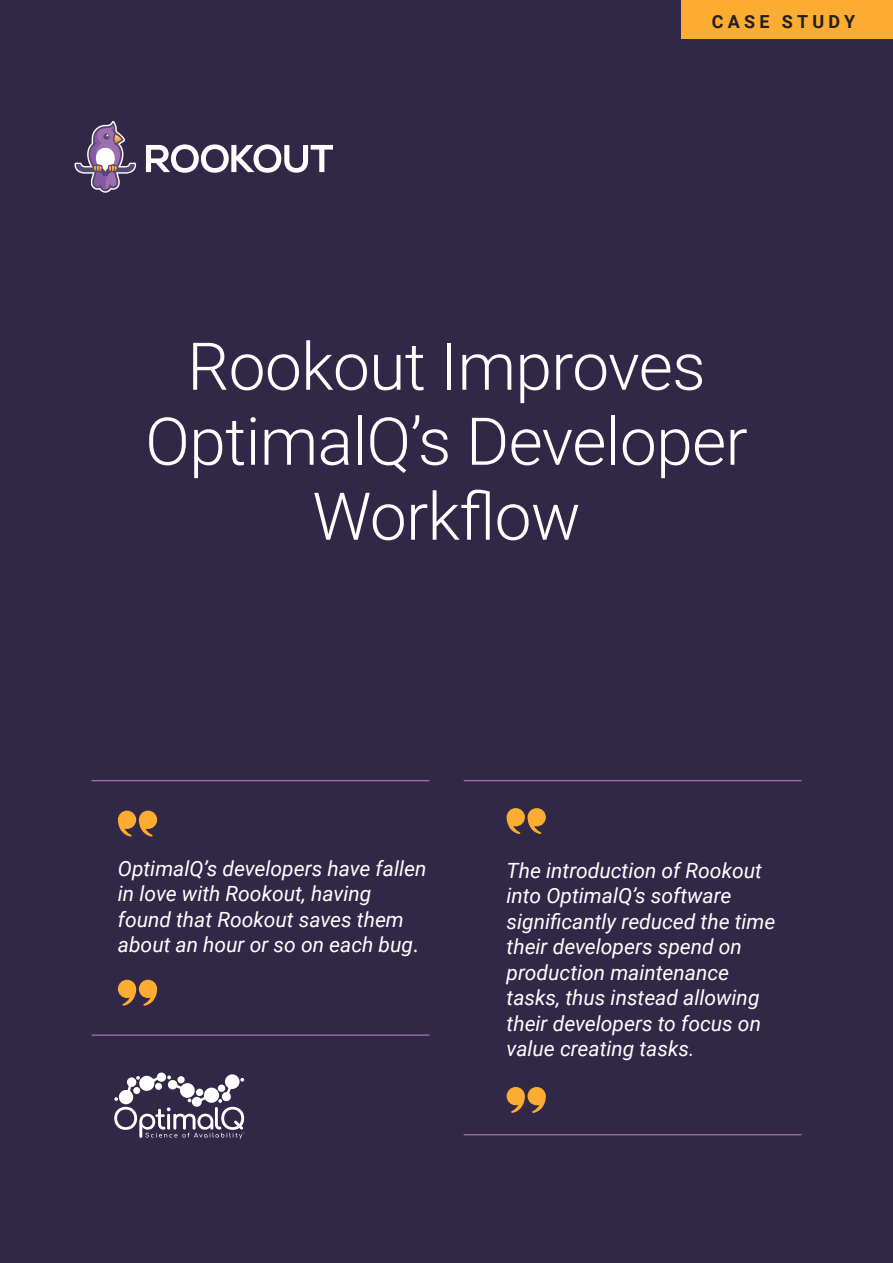
<style>
.page{position:relative;width:893px;height:1263px;background:#312747}
.page>*{position:absolute;margin:0;border:0;box-sizing:border-box;transform-origin:0 0}
.t1{font:300 66px/75px "Roboto";letter-spacing:-.01em;color:#fff;text-align:center}
.t2{font:italic 21px/25.5px "Roboto";color:#fff}
.t3{font:700 18px "Roboto";letter-spacing:.235em;color:#231f20}
.s1{font-family:"Myriad Hebrew";font-style:normal}
</style>
<div class="page">
<div style="left:682px;top:0;width:211px;height:39px;background:#fbac31"></div>
<svg style="left:507px;top:808px;width:39px;height:26px"></svg>
<svg style="left:507px;top:1087px;width:39px;height:26px"></svg>
<hr style="left:92px;top:780px;width:337px;height:1px;background:#9d6faf">
<hr style="left:92px;top:1034px;width:337px;height:2px;background:#9d6faf">
<hr style="left:464px;top:780px;width:337px;height:1px;background:#9d6faf">
<hr style="left:464px;top:1134px;width:337px;height:1px;background:#9d6faf">
<svg style="left:118px;top:811px;width:39px;height:26px"></svg>
<svg style="left:118px;top:980px;width:39px;height:26px"></svg>
<svg style="left:114px;top:1072px;width:130px;height:67px"></svg>
<svg style="left:75px;top:121px;width:61px;height:72px"></svg>
<svg style="left:146px;top:144px;width:187px;height:29px"></svg>
<p class="t3" style="left:712px;top:9px;width:145px">CASE STUDY</p>
<h1 class="t1" style="left:145px;top:326px;width:604px">Rookout Improves<br>OptimalQ’s Developer<br>Workflow</h1>
<p class="t2" style="left:118px;top:854px;width:310px">OptimalQ’s developers have fallen in love with Rookout, having found that Rookout saves them about an hour or so on each bug<span class="s1">.</span></p>
<p class="t2" style="left:507px;top:857px;width:270px">The introduction of Rookout into OptimalQ’s software significantly reduced the time their developers spend on production maintenance tasks, thus instead allowing their developers to focus on value creating tasks.</p>
</div>
